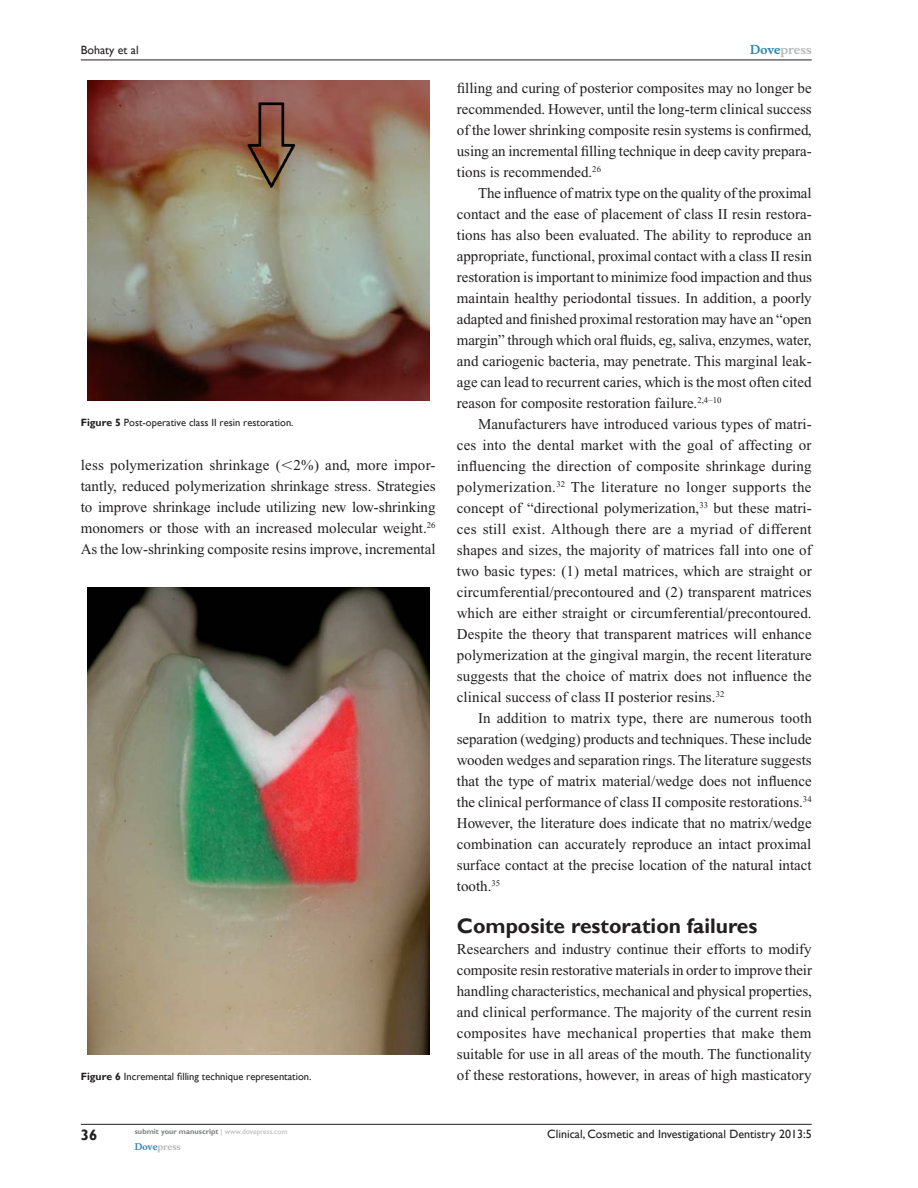
<style>
.page{position:relative;width:918px;height:1188px;background:#fff}
.page>*{position:absolute;margin:0;border:0;box-sizing:border-box;transform-origin:0 0}
.t1{font:700 21px "Gill Sans";color:#231f20}
.Tx{font:15px/21px "Times New Roman";color:#231f20;text-align:justify}
.TxF{font:15px/21px "Times New Roman";color:#231f20;text-align:justify}
.t2{font:700 15px "Gill Sans";color:#231f20}
.t3{font:12px "Gill Sans";color:#231f20}
.t4{font:700 12px "Musee";color:#b8b9bc}
.FC{font:10.5px "Gill Sans";color:#231f20}
.t5{font:700 9px "Musee";color:#b8b9bc}
.t6{font:700 7.5px "Gill Sans";color:#808285}
.s1{font-weight:700}
.s2{font-family:"Mathematical Pi One"}
.s3{font-weight:400;color:#b8b9bc}
.s4{color:#3485ae}
</style>
<div class="page">
<img style="left:87px;top:81px;width:342px;height:319px">
<img style="left:87px;top:587px;width:342px;height:467px">
<hr style="left:81px;top:1124px;width:731px;height:1px;background:#231f20">
<hr style="left:81px;top:60px;width:731px;height:1px;background:#231f20">
<p class="t3" style="left:81px;top:43px;width:59px">Bohaty et al</p>
<p class="FC" style="left:81px;top:416px;width:214px"><span class="s1">Figure 5</span> Post-operative class II resin restoration.</p>
<p class="TxF" style="left:81px;top:455px;width:356px">less polymerization shrinkage (<span class="s2">,</span>2%) and, more impor&shy;tantly, reduced polymerization shrinkage stress. Strategies to improve shrinkage include utilizing new low-shrinking monomers or those with an increased molecular weight.<sup>26<br></sup>As the low-shrinking composite resins improve, incremental</p>
<p class="FC" style="left:81px;top:1070px;width:232px"><span class="s1">Figure 6</span> Incremental filling technique representation.</p>
<p class="t2" style="left:81px;top:1126px;width:18px">36</p>
<p class="t6" style="left:135px;top:1127px;width:154px">submit your manuscript <span class="s3">| www.dovepress.com</span></p>
<p class="t5" style="left:135px;top:1141px;width:48px"><span class="s4">Dove</span>press</p>
<p class="t4" style="left:750px;top:43px;width:63px"><span class="s4">Dove</span>press</p>
<p class="TxF" style="left:457px;top:77px;width:356px">filling and curing of posterior composites may no longer be recommended. However, until the long-term clinical success of the lower shrinking composite resin systems is confirmed, using an incremental filling technique in deep cavity prepara&shy;tions is recommended.<sup>26</sup></p>
<p class="Tx" style="left:457px;top:182px;width:357px;text-indent:21px">The influence of matrix type on the quality of the proximal contact and the ease of placement of class II resin restora&shy;tions has also been evaluated. The ability to reproduce an appropriate, functional, proximal contact with a class II resin restoration is important to minimize food impaction and thus maintain healthy periodontal tissues. In addition, a poorly adapted and finished proximal restoration may have an “open margin” through which oral fluids, eg, saliva, enzymes, water, and cariogenic bacteria, may penetrate. This marginal leak&shy;age can lead to recurrent caries, which is the most often cited reason for composite restoration failure.<sup>2,4–10</sup></p>
<p class="Tx" style="left:457px;top:413px;width:356px;text-indent:21px">Manufacturers have introduced various types of matri&shy;ces into the dental market with the goal of affecting or influencing the direction of composite shrinkage during polymerization.<sup>32</sup> The literature no longer supports the concept of “directional polymerization,<sup>33</sup> but these matri&shy;ces still exist. Although there are a myriad of different shapes and sizes, the majority of matrices fall into one of two basic types: (1) metal matrices, which are straight or circumferential/precontoured and (2) transparent matrices which are either straight or circumferential/precontoured.<br>Despite the theory that transparent matrices will enhance polymerization at the gingival margin, the recent literature suggests that the choice of matrix does not influence the clinical success of class II posterior resins.<sup>32</sup></p>
<p class="Tx" style="left:457px;top:707px;width:357px;text-indent:21px">In addition to matrix type, there are numerous tooth separation (wedging) products and techniques. These include wooden wedges and separation rings. The literature suggests that the type of matrix material/wedge does not influence the clinical performance of class II composite restorations.<sup>34<br></sup>However, the literature does indicate that no matrix/wedge combination can accurately reproduce an intact proximal surface contact at the precise location of the natural intact tooth.<sup>35</sup></p>
<h1 class="t1" style="left:457px;top:913px;width:302px">Composite restoration failures</h1>
<p class="TxF" style="left:457px;top:938px;width:357px">Researchers and industry continue their efforts to modify composite resin restorative materials in order to improve their handling characteristics, mechanical and physical properties, and clinical performance. The majority of the current resin composites have mechanical properties that make them suitable for use in all areas of the mouth. The functionality of these restorations, however, in areas of high masticatory</p>
<p class="t3" style="left:547px;top:1127px;width:266px">Clinical, Cosmetic and Investigational Dentistry 2013:5</p>
</div>
